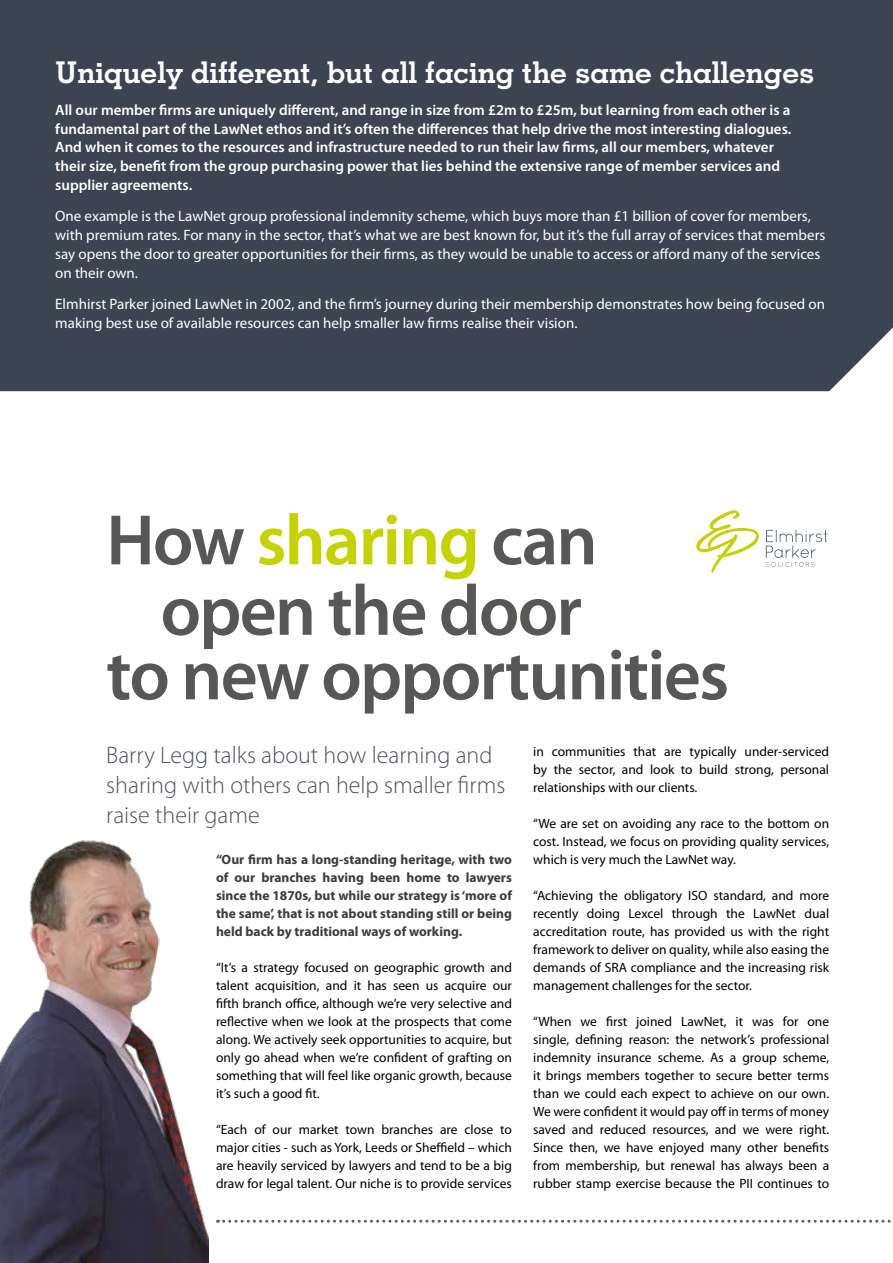
<style>
.page{position:relative;width:893px;height:1263px;background:#fff}
.page>*{position:absolute;margin:0;border:0;box-sizing:border-box;transform-origin:0 0}
.t1{font:600 72px/70.5px "Myriad Pro";letter-spacing:-.025em;color:#575756;text-align:center}
.t2{font:700 30px "Geometric Slab 703 BT";color:#fff}
.t3{font:300 24px/30px "Myriad Pro";color:#4b515d}
.t4{font:15px/18.8px "Myriad Pro";color:#fff}
.t5{font:600 15px/18.8px "Myriad Pro";color:#fff}
.t6{font:13.5px/18px "Myriad Pro";color:#000;text-align:justify}
.t7{font:700 13.5px/18px "Myriad Pro";color:#3c3c3b;text-align:justify}
.s1{color:#c5d300}
</style>
<div class="page">
<div style="left:0;top:0;width:893px;height:391px;background:#3c4451"></div>
<svg style="left:218px;top:1220px;width:673px;height:3px"></svg>
<svg style="left:696px;top:510px;width:63px;height:63px"></svg>
<svg style="left:766px;top:530px;width:61px;height:37px"></svg>
<img style="left:0;top:840px;width:208px;height:423px">
<h2 class="t2" style="left:55px;top:54px;width:761px">Uniquely different, but all facing the same challenges</h2>
<p class="t5" style="left:55px;top:101px;width:737px">All our member firms are uniquely different, and range in size from £2m to £25m, but learning from each other is a fundamental part of the LawNet ethos and it’s often the differences that help drive the most interesting dialogues.<br>And when it comes to the resources and infrastructure needed to run their law firms, all our members, whatever their size, benefit from the group purchasing power that lies behind the extensive range of member services and supplier agreements.</p>
<p class="t4" style="left:55px;top:207px;width:772px">One example is the LawNet group professional indemnity scheme, which buys more than £1 billion of cover for members, with premium rates. For many in the sector, that’s what we are best known for, but it’s the full array of services that members say opens the door to greater opportunities for their firms, as they would be unable to access or afford many of the services on their own.</p>
<p class="t4" style="left:55px;top:295px;width:771px">Elmhirst Parker joined LawNet in 2002, and the firm’s journey during their membership demonstrates how being focused on making best use of available resources can help smaller law firms realise their vision.</p>
<h1 class="t1" style="left:106px;top:506px;width:493px">How <span class="s1">sharing</span> can open the door</h1>
<h1 class="t1" style="left:106px;top:641px;width:624px">to new opportunities</h1>
<h3 class="t3" style="left:106px;top:740px;width:400px">Barry Legg talks about how learning and sharing with others can help smaller firms raise their game</h3>
<p class="t6" style="left:533px;top:743px;width:297px">in communities that are typically under-serviced by the sector, and look to build strong, personal relationships with our clients.</p>
<p class="t6" style="left:533px;top:815px;width:297px">“We are set on avoiding any race to the bottom on cost. Instead, we focus on providing quality services, which is very much the LawNet way.</p>
<p class="t6" style="left:533px;top:887px;width:297px">“Achieving the obligatory ISO standard, and more recently doing Lexcel through the LawNet dual accreditation route, has provided us with the right framework to deliver on quality, while also easing the demands of SRA compliance and the increasing risk management challenges for the sector.</p>
<p class="t6" style="left:533px;top:1013px;width:297px">“When we first joined LawNet, it was for one single, defining reason: the network’s professional indemnity insurance scheme. As a group scheme, it brings members together to secure better terms than we could each expect to achieve on our own.<br>We were confident it would pay off in terms of money saved and reduced resources, and we were right.<br>Since then, we have enjoyed many other benefits from membership, but renewal has always been a rubber stamp exercise because the PII continues to</p>
<p class="t7" style="left:216px;top:851px;width:297px">“Our firm has a long-standing heritage, with two of our branches having been home to lawyers since the 1870s, but while our strategy is ‘more of the same’, that is not about standing still or being held back by traditional ways of working.</p>
<p class="t6" style="left:216px;top:959px;width:297px">“It’s a strategy focused on geographic growth and talent acquisition, and it has seen us acquire our fifth branch office, although we’re very selective and reflective when we look at the prospects that come along. We actively seek opportunities to acquire, but only go ahead when we’re confident of grafting on something that will feel like organic growth, because it’s such a good fit.</p>
<p class="t6" style="left:216px;top:1121px;width:297px">“Each of our market town branches are close to major cities - such as York, Leeds or Sheffield – which are heavily serviced by lawyers and tend to be a big draw for legal talent. Our niche is to provide services</p>
</div>
